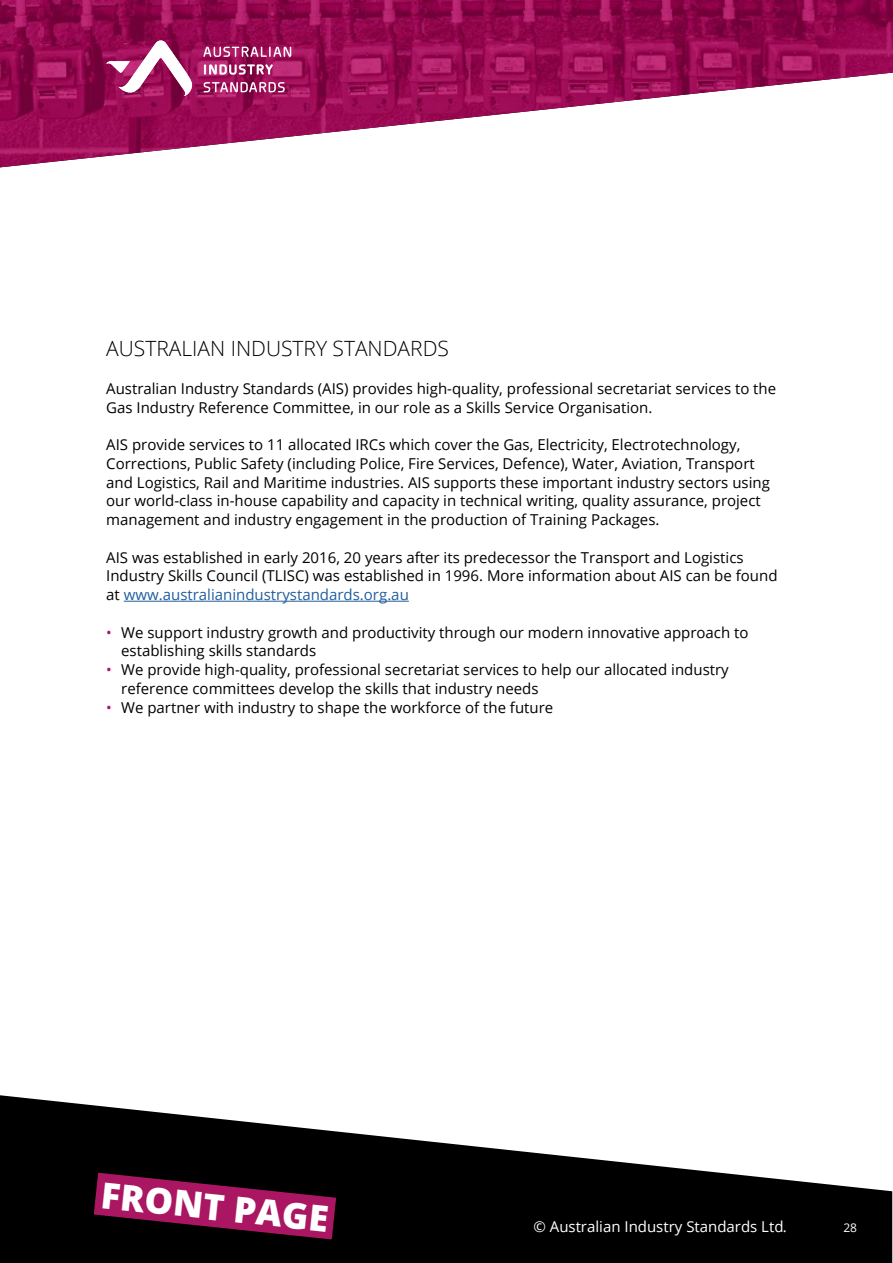
<style>
.page{position:relative;width:893px;height:1263px;background:#fff}
.page>*{position:absolute;margin:0;border:0;box-sizing:border-box;transform-origin:0 0}
.t1{font:800 36px "Open Sans";color:#fff}
.t2{font:300 21px "Open Sans";color:#000}
.t3{font:15px/18.8px "Open Sans";color:#000}
.t4{font:15px "Open Sans";color:#fff}
.t5{font:12px "Open Sans";color:#fff}
.s1{color:#215e9e}
.s2{color:#ab1662}
</style>
<div class="page">
<img style="left:0;top:0;width:893px;height:167px">
<svg style="left:106px;top:40px;width:87px;height:58px"></svg>
<svg style="left:203px;top:47px;width:88px;height:10px"></svg>
<svg style="left:204px;top:64px;width:69px;height:11px"></svg>
<svg style="left:204px;top:82px;width:81px;height:10px"></svg>
<svg style="left:0;top:1095px;width:892px;height:168px;fill:#000"></svg>
<svg style="left:91px;top:1170px;width:248px;height:72px;background:#600c37"></svg>
<hr style="left:124px;top:601px;width:285px;height:1px;background:#215e9e">
<h2 class="t2" style="left:106px;top:334px;width:344px">AUSTRALIAN INDUSTRY STANDARDS</h2>
<p class="t3" style="left:106px;top:379px;width:671px">Australian Industry Standards (AIS) provides high-quality, professional secretariat services to the<br>Gas Industry Reference Committee, in our role as a Skills Service Organisation.</p>
<p class="t3" style="left:106px;top:435px;width:665px">AIS provide services to 11 allocated IRCs which cover the Gas, Electricity, Electrotechnology, Corrections, Public Safety (including Police, Fire Services, Defence), Water, Aviation, Transport and Logistics, Rail and Maritime industries. AIS supports these important industry sectors using our world-class in-house capability and capacity in technical writing, quality assurance, project management and industry engagement in the production of Training Packages.</p>
<p class="t3" style="left:106px;top:547px;width:673px">AIS was established in early 2016, 20 years after its predecessor the Transport and Logistics<br>Industry Skills Council (TLISC) was established in 1996. More information about AIS can be found at <span class="s1">www.australianindustrystandards.org.au</span></p>
<p class="t3" style="left:121px;top:622px;width:629px;text-indent:-15px"><span class="s2">•</span> We support industry growth and productivity through our modern innovative approach to establishing skills standards</p>
<p class="t3" style="left:121px;top:660px;width:609px;text-indent:-15px"><span class="s2">•</span> We provide high-quality, professional secretariat services to help our allocated industry reference committees develop the skills that industry needs</p>
<p class="t3" style="left:106px;top:697px;width:449px"><span class="s2">•</span> We partner with industry to shape the workforce of the future</p>
<h1 class="t1" style="left:104px;top:1167px;width:230px;rotate:6deg">FRONT PAGE</h1>
<p class="t4" style="left:533px;top:1216px;width:255px">© Australian Industry Standards Ltd.</p>
<p class="t5" style="left:843px;top:1219px;width:15px">28</p>
</div>
